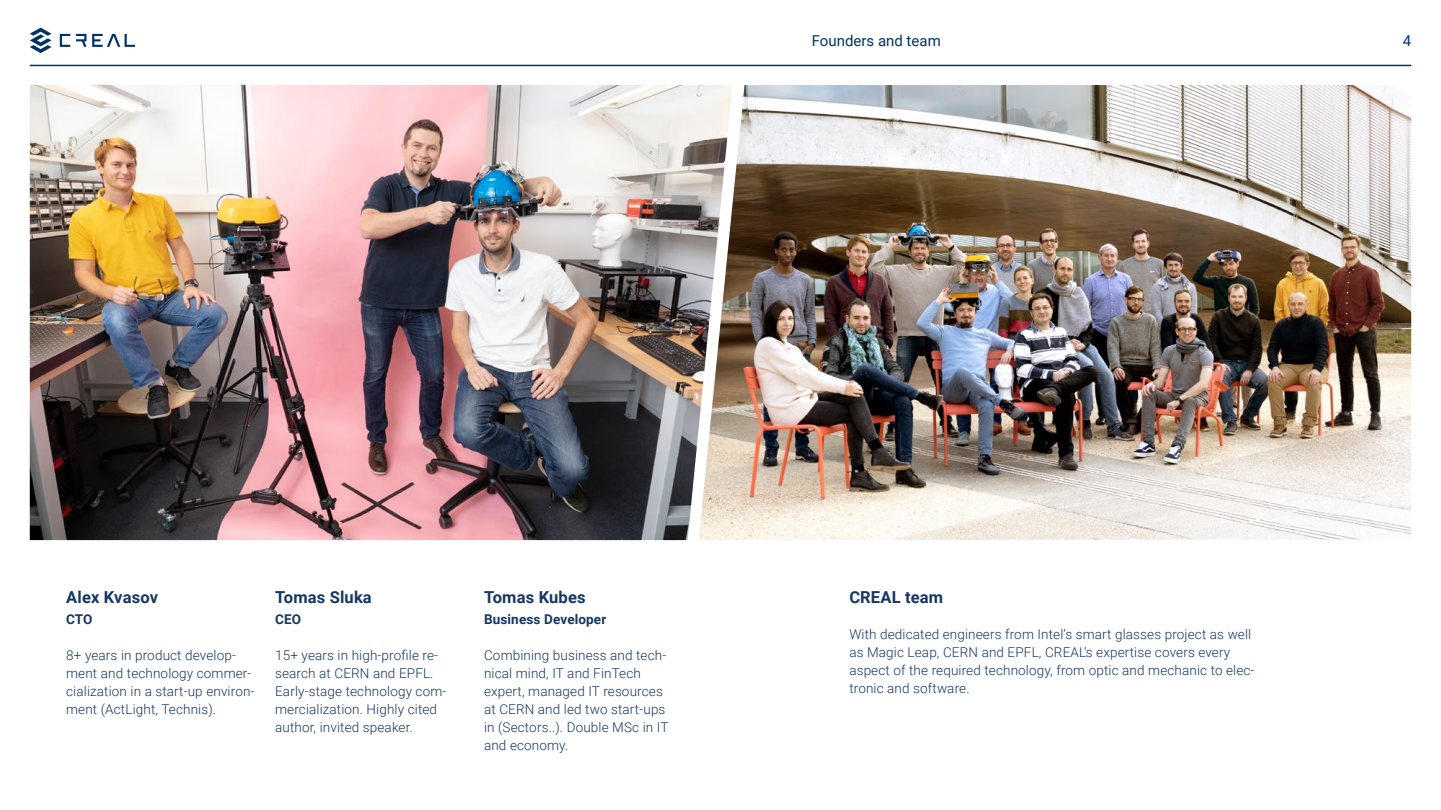
<style>
.page{position:relative;width:1441px;height:810px;background:#fff}
.page>*{position:absolute;margin:0;border:0;box-sizing:border-box;transform-origin:0 0}
.t1{font:700 16.5px "Roboto";letter-spacing:.01em;color:#173661}
.t2{font:15px "Roboto";color:#003266}
.t3{font:300 13.5px/18px "Roboto";letter-spacing:.01em;color:#173661}
.t4{font:700 13.5px "Roboto";letter-spacing:.01em;color:#173661}
</style>
<div class="page">
<svg style="left:60px;top:34px;width:10px;height:13px"></svg>
<svg style="left:76px;top:34px;width:10px;height:13px"></svg>
<svg style="left:92px;top:34px;width:43px;height:13px"></svg>
<svg style="left:30px;top:28px;width:21px;height:25px"></svg>
<hr style="left:30px;top:65px;width:1380px;height:1px;background:#003266">
<img style="left:732px;top:85px;width:678px;height:455px">
<img style="left:30px;top:85px;width:702px;height:455px">
<p class="t2" style="left:811px;top:30px;width:130px">Founders and team</p>
<p class="t2" style="left:1402px;top:30px;width:10px">4</p>
<p class="t1" style="left:66px;top:586px;width:93px">Alex Kvasov</p>
<p class="t4" style="left:66px;top:610px;width:28px">CTO</p>
<p class="t3" style="left:66px;top:646px;width:190px">8+ years in product develop&shy;ment and technology commer&shy;cialization in a start-up environ&shy;ment (ActLight, Technis).</p>
<p class="t1" style="left:275px;top:586px;width:98px">Tomas Sluka</p>
<p class="t4" style="left:275px;top:610px;width:28px">CEO</p>
<p class="t3" style="left:275px;top:646px;width:173px">15+ years in high-profile re&shy;search at CERN and EPFL.<br>Early-stage technology com&shy;mercialization. Highly cited author, invited speaker.</p>
<p class="t1" style="left:484px;top:586px;width:103px">Tomas Kubes</p>
<p class="t4" style="left:484px;top:610px;width:124px">Business Developer</p>
<p class="t3" style="left:484px;top:646px;width:186px">Combining business and tech&shy;nical mind, IT and FinTech expert, managed IT resources at CERN and led two start-ups in (Sectors..). Double MSc in IT and economy.</p>
<p class="t1" style="left:849px;top:586px;width:95px">CREAL team</p>
<p class="t3" style="left:849px;top:625px;width:406px">With dedicated engineers from Intel’s smart glasses project as well as Magic Leap, CERN and EPFL, CREAL’s expertise covers every aspect of the required technology, from optic and mechanic to elec&shy;tronic and software.</p>
</div>
